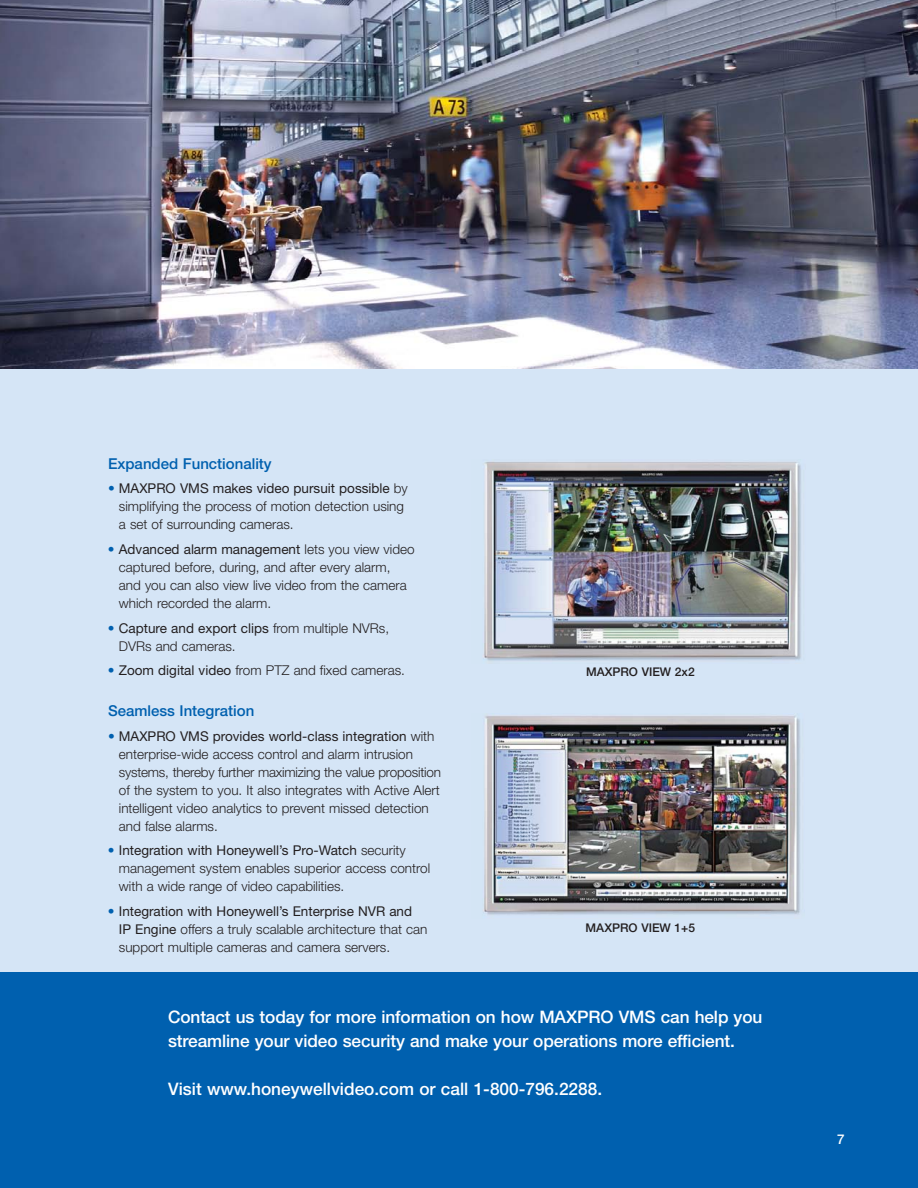
<style>
.page{position:relative;width:918px;height:1188px;background:#fff}
.page>*{position:absolute;margin:0;border:0;box-sizing:border-box;transform-origin:0 0}
.t1{font:500 17.25px/24px "Helvetica Neue";letter-spacing:-.005em;color:#fff}
.t2{font:500 15px "Helvetica Neue";color:#0060af}
.t3{font:300 13.5px/18px "Helvetica Neue";color:#231f20}
.t4{font:500 13.5px "Helvetica Neue";color:#fff}
.t5{font:500 12px "Helvetica Neue";color:#231f20}
.s1{color:#0060af}
.s2{font-weight:400}
</style>
<div class="page">
<img style="left:0;top:0;width:918px;height:369px">
<div style="left:0;top:369px;width:918px;height:819px;background:#d5e5f6"></div>
<div style="left:0;top:972px;width:918px;height:216px;background:#0060af"></div>
<img style="left:483px;top:715px;width:317px;height:200px">
<img style="left:483px;top:461px;width:318px;height:201px">
<p class="t2" style="left:108px;top:458px;width:165px">Expanded Functionality</p>
<p class="t3" style="left:119px;top:481px;width:291px;text-indent:-11px"><span class="s1">•</span> <span class="s2">MAXPRO VMS makes video pursuit possible</span> by simplifying the process of motion detection using a set of surrounding cameras.</p>
<p class="t3" style="left:119px;top:542px;width:297px;text-indent:-11px"><span class="s1">•</span> <span class="s2">Advanced alarm management</span> lets you view video captured before, during, and after every alarm, and you can also view live video from the camera which recorded the alarm.</p>
<p class="t3" style="left:119px;top:620px;width:272px;text-indent:-11px"><span class="s1">•</span> <span class="s2">Capture and export clips</span> from multiple NVRs,<br>DVRs and cameras.</p>
<p class="t3" style="left:108px;top:663px;width:299px"><span class="s1">•</span> <span class="s2">Zoom digital video</span> from PTZ and fixed cameras.</p>
<p class="t2" style="left:108px;top:705px;width:148px">Seamless Integration</p>
<p class="t3" style="left:119px;top:728px;width:324px;text-indent:-11px"><span class="s1">•</span> <span class="s2">MAXPRO VMS provides world-class integration</span> with enterprise-wide access control and alarm intrusion systems, thereby further maximizing the value proposition of the system to you. It also integrates with Active Alert intelligent video analytics to prevent missed detection and false alarms.</p>
<p class="t3" style="left:119px;top:843px;width:313px;text-indent:-11px"><span class="s1">•</span> <span class="s2">Integration with Honeywell’s Pro-Watch</span> security management system enables superior access control with a wide range of video capabilities.</p>
<p class="t3" style="left:119px;top:903px;width:310px;text-indent:-11px"><span class="s1">•</span> <span class="s2">Integration with Honeywell’s Enterprise NVR and<br>IP Engine</span> offers a truly scalable architecture that can support multiple cameras and camera servers.</p>
<p class="t5" style="left:586px;top:668px;width:110px">MAXPRO VIEW 2x2</p>
<p class="t5" style="left:586px;top:924px;width:111px">MAXPRO VIEW 1+5</p>
<p class="t1" style="left:168px;top:1006px;width:596px">Contact us today for more information on how MAXPRO VMS can help you streamline your video security and make your operations more efficient.</p>
<p class="t1" style="left:168px;top:1078px;width:436px">Visit www.honeywellvideo.com or call 1-800-796.2288.</p>
<p class="t4" style="left:837px;top:1134px;width:9px">7</p>
</div>
